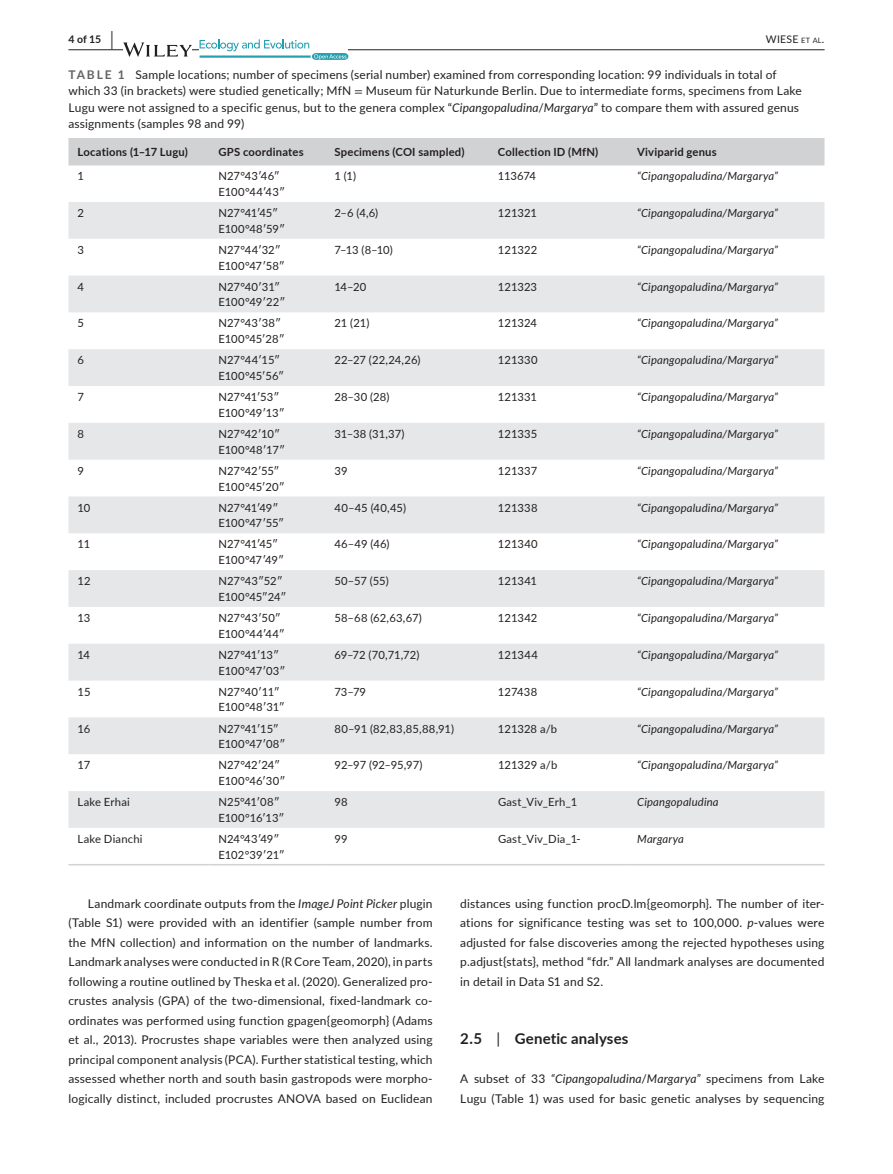
<style>
.page{position:relative;width:893px;height:1174px;background:#fff}
.page>*{position:absolute;margin:0;border:0;box-sizing:border-box;transform-origin:0 0}
.t1{font:700 15px "Lato";letter-spacing:.01em;color:#231f20}
.t2{font:12px/19.5px "Lato";letter-spacing:.015em;color:#231f20;text-align:justify}
.t3{font:11.25px/15.8px "Lato";color:#231f20}
.t4{font:italic 11.25px "Lato";letter-spacing:.015em;color:#231f20}
.t5{font:700 11.25px "Lato";letter-spacing:.02em;color:#231f20}
.t6{font:11.25px/15.8px "Lato";letter-spacing:.02em;color:#231f20}
.t7{font:11.25px/15.8px "Lato";letter-spacing:.025em;color:#231f20}
.t8{font:10.5px "Lato";letter-spacing:.02em;color:#231f20}
.t9{font:700 10.5px "Lato";color:#231f20}
.s1{font-size:19.5px}
.s2{font-size:7.35px}
.s3{font-weight:700;color:#636366}
.s4{font-family:"STIX"}
.s5{font-style:italic}
.s6{font-weight:400}
</style>
<div class="page">
<hr style="left:68px;top:49px;width:756px;height:1px;background:#231f20">
<svg style="left:123px;top:42px;width:69px;height:15px"></svg>
<svg style="left:200px;top:39px;width:148px;height:21px"></svg>
<div style="left:68px;top:138px;width:756px;height:27px;background:#d1d2d4"></div>
<svg style="left:68px;top:202px;width:756px;height:626px;fill:#e6e7e9"></svg>
<hr style="left:68px;top:864px;width:141px;height:1px;background:#d1d2d4">
<hr style="left:209px;top:864px;width:116px;height:1px;background:#d1d2d4">
<hr style="left:325px;top:864px;width:164px;height:1px;background:#d1d2d4">
<hr style="left:489px;top:864px;width:139px;height:1px;background:#d1d2d4">
<hr style="left:628px;top:864px;width:196px;height:1px;background:#d1d2d4">
<p class="t9" style="left:68px;top:31px;width:46px">4 of 15 <span class="s1">|</span></p>
<p class="t8" style="left:766px;top:31px;width:60px">WIESE <span class="s2">et al</span>.</p>
<p class="t2" style="left:68px;top:66px;width:735px;line-height:16.5px;text-align:left"><span class="s3">TABLE 1</span> Sample locations; number of specimens (serial number) examined from corresponding location: 99 individuals in total of which 33 (in brackets) were studied genetically; MfN <span class="s4">=</span> Museum für Naturkunde Berlin. Due to intermediate forms, specimens from Lake Lugu were not assigned to a specific genus, but to the genera complex “<span class="s5">Cipangopaludina</span>/<span class="s5">Margarya</span>” to compare them with assured genus assignments (samples 98 and 99)</p>
<p class="t5" style="left:77px;top:144px;width:112px">Locations (1–17 Lugu)</p>
<p class="t5" style="left:218px;top:144px;width:87px">GPS coordinates</p>
<p class="t5" style="left:334px;top:144px;width:132px">Specimens (COI sampled)</p>
<p class="t5" style="left:498px;top:144px;width:102px">Collection ID (MfN)</p>
<p class="t5" style="left:637px;top:144px;width:81px">Viviparid genus</p>
<p class="t3" style="left:77px;top:168px;width:8px">1</p>
<p class="t7" style="left:218px;top:168px;width:68px">N27°43′46″<br>E100°44′43″</p>
<p class="t3" style="left:334px;top:168px;width:23px">1 (1)</p>
<p class="t3" style="left:498px;top:168px;width:40px">113674</p>
<p class="t4" style="left:637px;top:168px;width:142px">“Cipangopaludina/Margarya”</p>
<p class="t3" style="left:77px;top:204px;width:8px">2</p>
<p class="t3" style="left:218px;top:204px;width:68px">N27°41′45″<br>E100°48′59″</p>
<p class="t3" style="left:334px;top:204px;width:45px">2–6 (4,6)</p>
<p class="t3" style="left:498px;top:204px;width:41px">121321</p>
<p class="t4" style="left:637px;top:205px;width:142px">“Cipangopaludina/Margarya”</p>
<p class="t3" style="left:77px;top:241px;width:8px">3</p>
<p class="t3" style="left:218px;top:241px;width:68px">N27°44′32″<br>E100°47′58″</p>
<p class="t3" style="left:334px;top:241px;width:60px">7–13 (8–10)</p>
<p class="t3" style="left:498px;top:241px;width:41px">121322</p>
<p class="t4" style="left:637px;top:242px;width:142px">“Cipangopaludina/Margarya”</p>
<p class="t3" style="left:77px;top:278px;width:8px">4</p>
<p class="t3" style="left:218px;top:278px;width:68px">N27°40′31″<br>E100°49′22″</p>
<p class="t3" style="left:334px;top:278px;width:33px">14–20</p>
<p class="t3" style="left:498px;top:278px;width:41px">121323</p>
<p class="t4" style="left:637px;top:278px;width:142px">“Cipangopaludina/Margarya”</p>
<p class="t3" style="left:77px;top:315px;width:8px">5</p>
<p class="t3" style="left:218px;top:315px;width:68px">N27°43′38″<br>E100°45′28″</p>
<p class="t3" style="left:334px;top:315px;width:36px">21 (21)</p>
<p class="t3" style="left:498px;top:315px;width:40px">121324</p>
<p class="t4" style="left:637px;top:315px;width:142px">“Cipangopaludina/Margarya”</p>
<p class="t3" style="left:77px;top:352px;width:8px">6</p>
<p class="t3" style="left:218px;top:352px;width:67px">N27°44′15″<br>E100°45′56″</p>
<p class="t3" style="left:334px;top:352px;width:87px">22–27 (22,24,26)</p>
<p class="t3" style="left:498px;top:352px;width:41px">121330</p>
<p class="t4" style="left:637px;top:352px;width:142px">“Cipangopaludina/Margarya”</p>
<p class="t3" style="left:77px;top:389px;width:8px">7</p>
<p class="t3" style="left:218px;top:389px;width:68px">N27°41′53″<br>E100°49′13″</p>
<p class="t3" style="left:334px;top:389px;width:56px">28–30 (28)</p>
<p class="t3" style="left:498px;top:389px;width:41px">121331</p>
<p class="t4" style="left:637px;top:389px;width:142px">“Cipangopaludina/Margarya”</p>
<p class="t3" style="left:77px;top:425px;width:8px">8</p>
<p class="t3" style="left:218px;top:425px;width:68px">N27°42′10″<br>E100°48′17″</p>
<p class="t3" style="left:334px;top:425px;width:72px">31–38 (31,37)</p>
<p class="t3" style="left:498px;top:425px;width:41px">121335</p>
<p class="t4" style="left:637px;top:426px;width:142px">“Cipangopaludina/Margarya”</p>
<p class="t3" style="left:77px;top:462px;width:8px">9</p>
<p class="t3" style="left:218px;top:462px;width:68px">N27°42′55″<br>E100°45′20″</p>
<p class="t3" style="left:334px;top:462px;width:15px">39</p>
<p class="t3" style="left:498px;top:462px;width:41px">121337</p>
<p class="t4" style="left:637px;top:462px;width:142px">“Cipangopaludina/Margarya”</p>
<p class="t3" style="left:77px;top:499px;width:14px">10</p>
<p class="t3" style="left:218px;top:499px;width:67px">N27°41′49″<br>E100°47′55″</p>
<p class="t3" style="left:334px;top:499px;width:73px">40–45 (40,45)</p>
<p class="t3" style="left:498px;top:499px;width:41px">121338</p>
<p class="t4" style="left:637px;top:499px;width:142px">“Cipangopaludina/Margarya”</p>
<p class="t3" style="left:77px;top:536px;width:14px">11</p>
<p class="t3" style="left:218px;top:536px;width:67px">N27°41′45″<br>E100°47′49″</p>
<p class="t3" style="left:334px;top:536px;width:57px">46–49 (46)</p>
<p class="t3" style="left:498px;top:536px;width:41px">121340</p>
<p class="t4" style="left:637px;top:536px;width:142px">“Cipangopaludina/Margarya”</p>
<p class="t3" style="left:77px;top:573px;width:15px">12</p>
<p class="t3" style="left:218px;top:573px;width:69px">N27°43″52″<br>E100°45″24″</p>
<p class="t3" style="left:334px;top:573px;width:56px">50–57 (55)</p>
<p class="t3" style="left:498px;top:573px;width:41px">121341</p>
<p class="t4" style="left:637px;top:573px;width:142px">“Cipangopaludina/Margarya”</p>
<p class="t3" style="left:77px;top:609px;width:14px">13</p>
<p class="t6" style="left:218px;top:609px;width:68px">N27°43′50″<br>E100°44′44″</p>
<p class="t3" style="left:334px;top:609px;width:89px">58–68 (62,63,67)</p>
<p class="t3" style="left:498px;top:609px;width:41px">121342</p>
<p class="t4" style="left:637px;top:610px;width:142px">“Cipangopaludina/Margarya”</p>
<p class="t3" style="left:77px;top:646px;width:14px">14</p>
<p class="t3" style="left:218px;top:646px;width:68px">N27°41′13″<br>E100°47′03″</p>
<p class="t3" style="left:334px;top:646px;width:86px">69–72 (70,71,72)</p>
<p class="t3" style="left:498px;top:646px;width:41px">121344</p>
<p class="t4" style="left:637px;top:647px;width:142px">“Cipangopaludina/Margarya”</p>
<p class="t3" style="left:77px;top:683px;width:15px">15</p>
<p class="t3" style="left:218px;top:683px;width:68px">N27°40′11″<br>E100°48′31″</p>
<p class="t3" style="left:334px;top:683px;width:33px">73–79</p>
<p class="t3" style="left:498px;top:683px;width:41px">127438</p>
<p class="t4" style="left:637px;top:683px;width:142px">“Cipangopaludina/Margarya”</p>
<p class="t3" style="left:77px;top:720px;width:14px">16</p>
<p class="t3" style="left:218px;top:720px;width:68px">N27°41′15″<br>E100°47′08″</p>
<p class="t3" style="left:334px;top:720px;width:121px">80–91 (82,83,85,88,91)</p>
<p class="t3" style="left:498px;top:720px;width:61px">121328 a/b</p>
<p class="t4" style="left:637px;top:720px;width:142px">“Cipangopaludina/Margarya”</p>
<p class="t3" style="left:77px;top:757px;width:14px">17</p>
<p class="t3" style="left:218px;top:757px;width:68px">N27°42′24″<br>E100°46′30″</p>
<p class="t3" style="left:334px;top:757px;width:90px">92–97 (92–95,97)</p>
<p class="t3" style="left:498px;top:757px;width:61px">121329 a/b</p>
<p class="t4" style="left:637px;top:757px;width:142px">“Cipangopaludina/Margarya”</p>
<p class="t3" style="left:77px;top:793px;width:54px">Lake Erhai</p>
<p class="t3" style="left:218px;top:793px;width:68px">N25°41′08″<br>E100°16′13″</p>
<p class="t3" style="left:334px;top:793px;width:15px">98</p>
<p class="t7" style="left:498px;top:793px;width:81px">Gast_Viv_Erh_1</p>
<p class="t4" style="left:637px;top:794px;width:83px">Cipangopaludina</p>
<p class="t3" style="left:77px;top:830px;width:67px">Lake Dianchi</p>
<p class="t3" style="left:218px;top:830px;width:68px">N24°43′49″<br>E102°39′21″</p>
<p class="t3" style="left:334px;top:830px;width:15px">99</p>
<p class="t6" style="left:498px;top:830px;width:84px">Gast_Viv_Dia_1-</p>
<p class="t4" style="left:637px;top:831px;width:48px">Margarya</p>
<p class="t2" style="left:68px;top:893px;width:366px;text-indent:20px">Landmark coordinate outputs from the <span class="s5">ImageJ Point Picker</span> plugin (Table S1) were provided with an identifier (sample number from the MfN collection) and information on the number of landmarks.<br>Landmark analyses were conducted in R (R Core Team, 2020), in parts following a routine outlined by Theska et al. (2020). Generalized pro&shy;crustes analysis (GPA) of the two-dimensional, fixed-landmark co&shy;ordinates was performed using function gpagen{geomorph} (Adams et al., 2013). Procrustes shape variables were then analyzed using principal component analysis (PCA). Further statistical testing, which assessed whether north and south basin gastropods were morpho&shy;logically distinct, included procrustes ANOVA based on Euclidean</p>
<p class="t2" style="left:460px;top:893px;width:366px">distances using function procD.lm{geomorph}. The number of iter&shy;ations for significance testing was set to 100,000. <span class="s5">p</span>-values were adjusted for false discoveries among the rejected hypotheses using p.adjust{stats}, method “fdr.” All landmark analyses are documented in detail in Data S1 and S2.</p>
<p class="t1" style="left:460px;top:1028px;width:170px">2.5 <span class="s6">|</span> Genetic analyses</p>
<p class="t2" style="left:460px;top:1068px;width:366px">A subset of 33 <span class="s5">“Cipangopaludina</span>/<span class="s5">Margarya”</span> specimens from Lake<br>Lugu (Table 1) was used for basic genetic analyses by sequencing</p>
</div>
